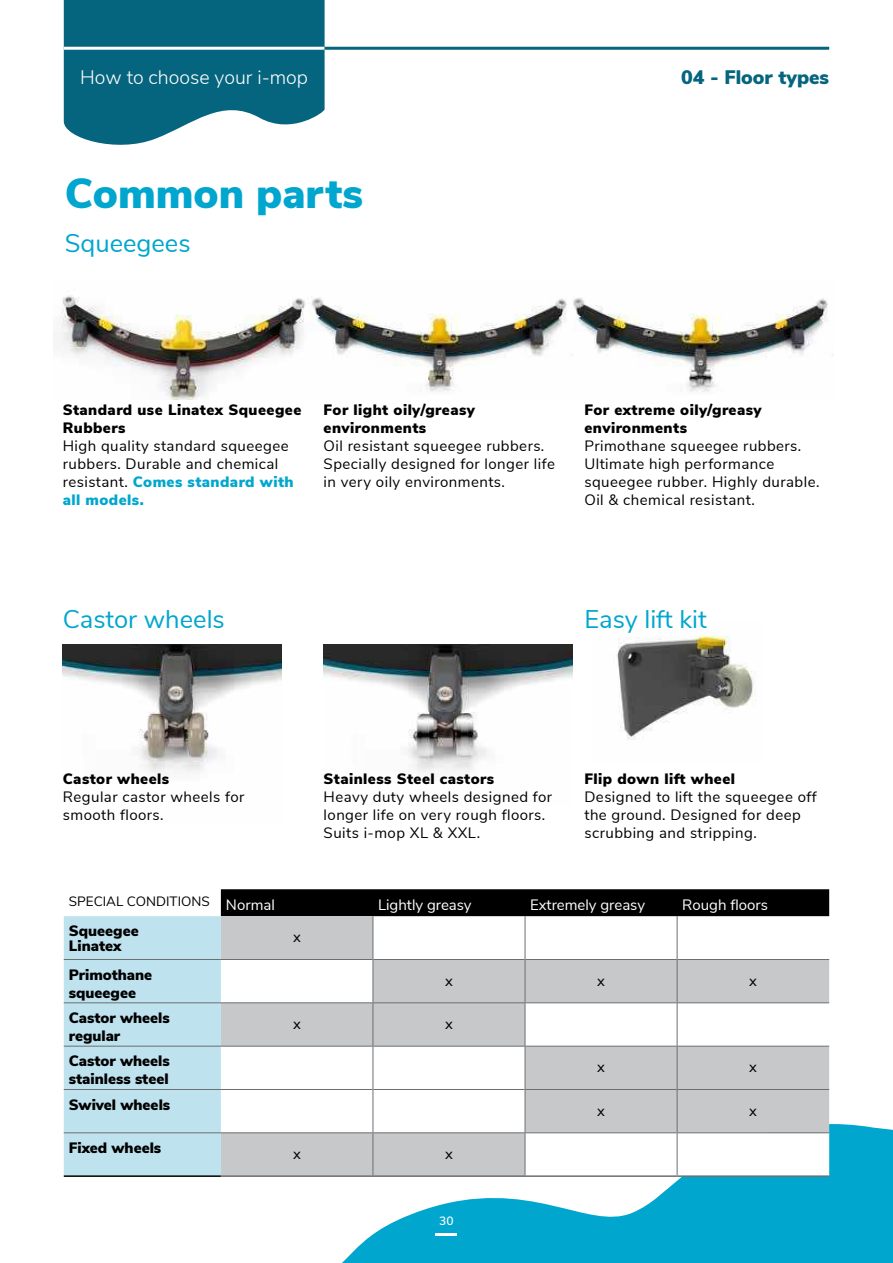
<style>
.page{position:relative;width:893px;height:1263px;background:#fff}
.page>*{position:absolute;margin:0;border:0;box-sizing:border-box;transform-origin:0 0}
.t1{font:900 42px "Nunito Sans";color:#00a6ce}
.t2{font:25.5px "Nunito Sans";color:#00a6ce}
.t3{font:300 19.5px "Nunito Sans";color:#fff}
.t4{font:900 19.5px "Nunito Sans";color:#05647e}
.t5{font:15px/18px "Nunito Sans";letter-spacing:.03em;color:#000}
.t6{font:900 15px/18px "Nunito Sans";letter-spacing:.025em;color:#000}
.t7{font:900 15px/18px "Nunito Sans";color:#000}
.t8{font:15px "Nunito Sans";color:#fff}
.t9{font:15px "font 000000002 d 71 ba 78";color:#fff}
.t10{font:13.5px "Nunito Sans";color:#000}
.t11{font:600 12px "Nunito Sans";color:#fff}
.s1{font-weight:900;color:#00a6ce}
.s2{font-size:15px;color:#fff}
</style>
<div class="page">
<svg style="left:342px;top:889px;width:551px;height:374px;fill:#00a6ce"></svg>
<img style="left:63px;top:644px;width:219px;height:129px">
<img style="left:324px;top:645px;width:249px;height:128px">
<img style="left:616px;top:635px;width:139px;height:105px">
<img style="left:573px;top:297px;width:255px;height:95px">
<img style="left:61px;top:295px;width:245px;height:104px">
<img style="left:311px;top:297px;width:256px;height:95px">
<svg style="left:64px;top:0;width:261px;height:145px;background:#24778e"></svg>
<hr style="left:64px;top:47px;width:261px;height:3px;background:#fff">
<hr style="left:325px;top:47px;width:504px;height:3px;background:#05647e">
<svg style="left:64px;top:889px;width:765px;height:286px"></svg>
<hr style="left:64px;top:959px;width:157px;height:1px;background:#6d6e71">
<hr style="left:221px;top:959px;width:152px;height:1px;background:#6d6e71">
<hr style="left:373px;top:959px;width:152px;height:1px;background:#6d6e71">
<hr style="left:525px;top:959px;width:152px;height:1px;background:#6d6e71">
<hr style="left:677px;top:959px;width:152px;height:1px;background:#6d6e71">
<hr style="left:64px;top:1002px;width:157px;height:1px;background:#6d6e71">
<hr style="left:221px;top:1002px;width:152px;height:1px;background:#6d6e71">
<hr style="left:525px;top:1002px;width:152px;height:1px;background:#6d6e71">
<hr style="left:677px;top:1002px;width:152px;height:1px;background:#6d6e71">
<hr style="left:64px;top:1046px;width:157px;height:1px;background:#6d6e71">
<hr style="left:221px;top:1046px;width:152px;height:1px;background:#6d6e71">
<hr style="left:373px;top:1046px;width:152px;height:1px;background:#6d6e71">
<hr style="left:525px;top:1046px;width:152px;height:1px;background:#6d6e71">
<hr style="left:677px;top:1046px;width:152px;height:1px;background:#6d6e71">
<hr style="left:64px;top:1089px;width:157px;height:1px;background:#6d6e71">
<hr style="left:221px;top:1089px;width:152px;height:1px;background:#6d6e71">
<hr style="left:373px;top:1089px;width:152px;height:1px;background:#6d6e71">
<hr style="left:525px;top:1089px;width:152px;height:1px;background:#6d6e71">
<hr style="left:677px;top:1089px;width:152px;height:1px;background:#6d6e71">
<hr style="left:64px;top:1132px;width:157px;height:1px;background:#6d6e71">
<hr style="left:221px;top:1132px;width:152px;height:1px;background:#6d6e71">
<hr style="left:525px;top:1132px;width:152px;height:1px;background:#6d6e71">
<hr style="left:677px;top:1132px;width:152px;height:1px;background:#6d6e71">
<hr style="left:373px;top:1002px;width:152px;height:1px;background:#6d6e71">
<hr style="left:373px;top:1132px;width:152px;height:1px;background:#6d6e71">
<hr style="left:373px;top:916px;width:1px;height:43px;background:#6d6e71">
<hr style="left:525px;top:916px;width:1px;height:43px;background:#6d6e71">
<hr style="left:677px;top:916px;width:1px;height:43px;background:#6d6e71">
<hr style="left:373px;top:959px;width:1px;height:43px;background:#6d6e71">
<hr style="left:525px;top:959px;width:1px;height:43px;background:#6d6e71">
<hr style="left:677px;top:959px;width:1px;height:44px;background:#6d6e71">
<hr style="left:373px;top:1003px;width:1px;height:43px;background:#6d6e71">
<hr style="left:525px;top:1003px;width:1px;height:43px;background:#6d6e71">
<hr style="left:677px;top:1003px;width:1px;height:43px;background:#6d6e71">
<hr style="left:373px;top:1046px;width:1px;height:43px;background:#6d6e71">
<hr style="left:525px;top:1046px;width:1px;height:43px;background:#6d6e71">
<hr style="left:677px;top:1046px;width:1px;height:43px;background:#6d6e71">
<hr style="left:373px;top:1089px;width:1px;height:43px;background:#6d6e71">
<hr style="left:525px;top:1089px;width:1px;height:43px;background:#6d6e71">
<hr style="left:677px;top:1089px;width:1px;height:44px;background:#6d6e71">
<hr style="left:373px;top:1133px;width:1px;height:42px;background:#6d6e71">
<hr style="left:677px;top:1133px;width:1px;height:42px;background:#6d6e71">
<hr style="left:64px;top:1175px;width:157px;height:2px;background:#000">
<hr style="left:221px;top:1175px;width:152px;height:2px;background:#6d6e71">
<hr style="left:373px;top:1175px;width:152px;height:2px;background:#6d6e71">
<hr style="left:525px;top:1175px;width:152px;height:2px;background:#6d6e71">
<hr style="left:677px;top:1175px;width:152px;height:2px;background:#6d6e71">
<hr style="left:525px;top:1133px;width:1px;height:42px;background:#6d6e71">
<hr style="left:436px;top:1233px;width:21px;height:2px;background:#fff">
<h3 class="t3" style="left:80px;top:64px;width:229px">How to choose your i-mop</h3>
<h3 class="t4" style="left:681px;top:64px;width:149px">04 - Floor types</h3>
<h1 class="t1" style="left:65px;top:165px;width:300px">Common parts</h1>
<h2 class="t2" style="left:65px;top:226px;width:127px">Squeegees</h2>
<p class="t6" style="left:63px;top:401px;width:240px">Standard use Linatex Squeegee<br>Rubbers</p>
<p class="t5" style="left:63px;top:437px;width:232px">High quality standard squeegee rubbers. Durable and chemical resistant. <span class="s1">Comes standard with all models.</span></p>
<p class="t6" style="left:324px;top:401px;width:153px">For light oily/greasy environments</p>
<p class="t5" style="left:324px;top:437px;width:233px">Oil resistant squeegee rubbers.<br>Specially designed for longer life in very oily environments.</p>
<p class="t6" style="left:584px;top:401px;width:179px">For extreme oily/greasy environments</p>
<p class="t5" style="left:584px;top:437px;width:237px">Primothane squeegee rubbers.<br>Ultimate high performance squeegee rubber. Highly durable.<br>Oil &amp; chemical resistant.</p>
<h2 class="t2" style="left:63px;top:602px;width:164px">Castor wheels</h2>
<h2 class="t2" style="left:584px;top:602px;width:124px">Easy lift kit</h2>
<p class="t6" style="left:63px;top:770px;width:108px">Castor wheels</p>
<p class="t5" style="left:63px;top:788px;width:183px">Regular castor wheels for smooth floors.</p>
<p class="t6" style="left:324px;top:770px;width:172px">Stainless Steel castors</p>
<p class="t5" style="left:324px;top:788px;width:230px">Heavy duty wheels designed for longer life on very rough floors.<br>Suits i-mop XL &amp; XXL.</p>
<p class="t6" style="left:584px;top:770px;width:152px">Flip down lift wheel</p>
<p class="t5" style="left:584px;top:788px;width:234px">Designed to lift the squeegee off the ground. Designed for deep scrubbing and stripping.</p>
<p class="t10" style="left:69px;top:893px;width:207px">SPECIAL CONDITIONS <span class="s2">Normal</span></p>
<p class="t8" style="left:378px;top:894px;width:95px">Lightly greasy</p>
<p class="t8" style="left:530px;top:894px;width:116px">Extremely greasy</p>
<p class="t9" style="left:682px;top:894px;width:87px">Rough noors</p>
<p class="t7" style="left:69px;top:924px;width:71px;line-height:15px">Squeegee<br>Linatex</p>
<p class="t5" style="left:293px;top:928px;width:9px">x</p>
<p class="t7" style="left:69px;top:966px;width:85px">Primothane squeegee</p>
<p class="t5" style="left:445px;top:972px;width:9px">x</p>
<p class="t5" style="left:597px;top:972px;width:9px">x</p>
<p class="t5" style="left:749px;top:972px;width:9px">x</p>
<p class="t7" style="left:69px;top:1009px;width:102px">Castor wheels regular</p>
<p class="t5" style="left:293px;top:1015px;width:9px">x</p>
<p class="t5" style="left:445px;top:1015px;width:9px">x</p>
<p class="t7" style="left:69px;top:1052px;width:102px">Castor wheels stainless steel</p>
<p class="t5" style="left:597px;top:1058px;width:9px">x</p>
<p class="t5" style="left:749px;top:1058px;width:9px">x</p>
<p class="t7" style="left:69px;top:1096px;width:103px">Swivel wheels</p>
<p class="t5" style="left:597px;top:1102px;width:9px">x</p>
<p class="t5" style="left:749px;top:1102px;width:9px">x</p>
<p class="t7" style="left:69px;top:1139px;width:94px">Fixed wheels</p>
<p class="t5" style="left:293px;top:1145px;width:9px">x</p>
<p class="t5" style="left:445px;top:1145px;width:9px">x</p>
<p class="t11" style="left:439px;top:1213px;width:16px">30</p>
</div>
